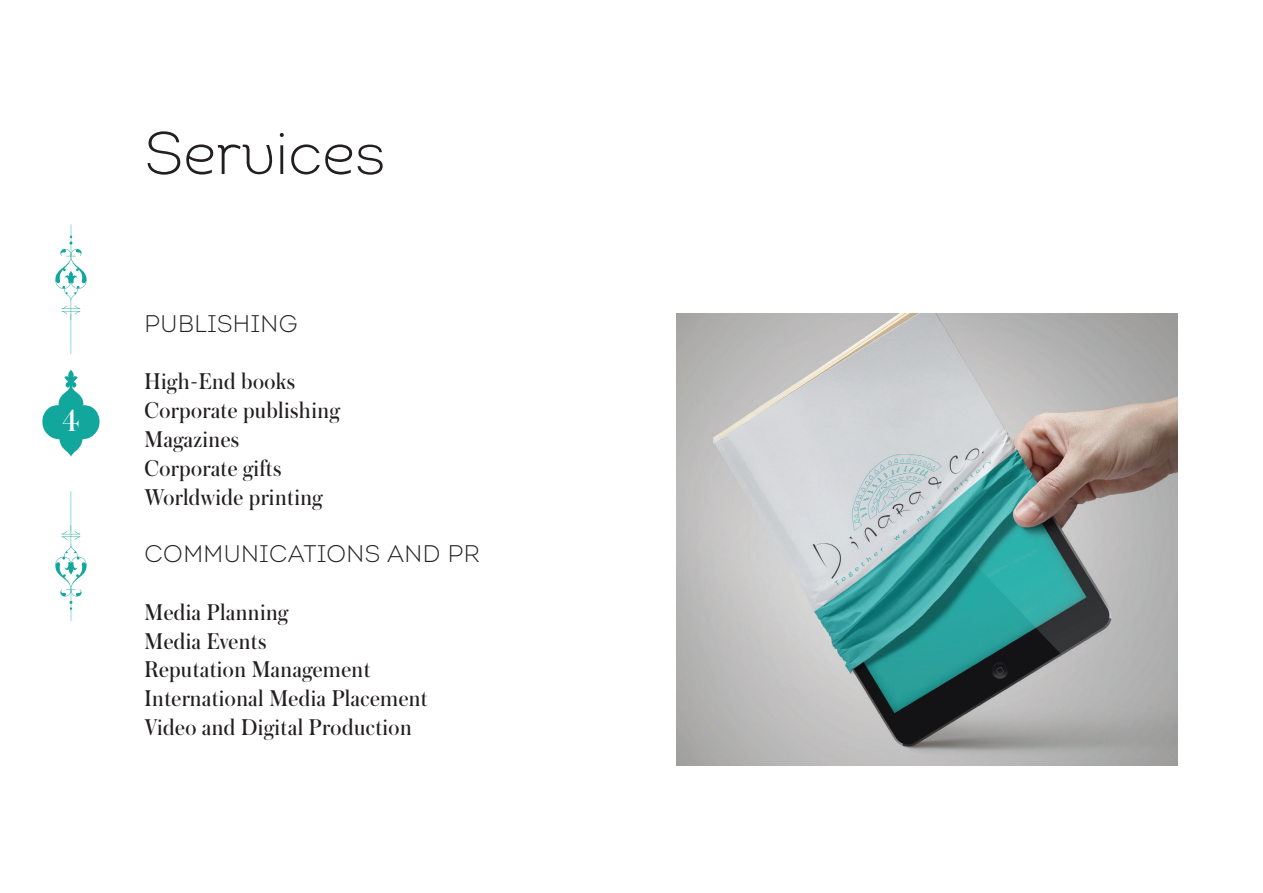
<style>
.page{position:relative;width:1263px;height:893px;background:#fff}
.page>*{position:absolute;margin:0;border:0;box-sizing:border-box;transform-origin:0 0}
.t1{font:60px "Intro Light Alt";color:#231f20}
.t2{font:32.4px "Austin Cyr";color:#fff}
.t3{font:24px/28.8px "Austin Cyr";letter-spacing:.02em;color:#231f20}
.t4{font:24px "Intro Light Alt";letter-spacing:.02em;color:#231f20}
</style>
<div class="page">
<svg style="left:55px;top:224px;width:32px;height:130px"></svg>
<svg style="left:55px;top:491px;width:32px;height:130px"></svg>
<svg style="left:42px;top:369px;width:58px;height:88px"></svg>
<img style="left:677px;top:314px;width:501px;height:451px">
<hr style="left:1262px;top:0;width:1px;height:893px;background:#10bab1">
<h2 class="t2" style="left:63px;top:398px;width:18px">4</h2>
<h1 class="t1" style="left:145px;top:116px;width:242px">Services</h1>
<p class="t4" style="left:145px;top:308px;width:154px">PUBLISHING</p>
<p class="t3" style="left:145px;top:366px;width:197px">High-End books<br>Corporate publishing<br>Magazines<br>Corporate gifts<br>Worldwide printing</p>
<p class="t4" style="left:145px;top:539px;width:337px">COMMUNICATIONS AND PR</p>
<p class="t3" style="left:145px;top:597px;width:285px">Media Planning<br>Media Events<br>Reputation Management<br>International Media Placement<br>Video and Digital Production</p>
</div>
